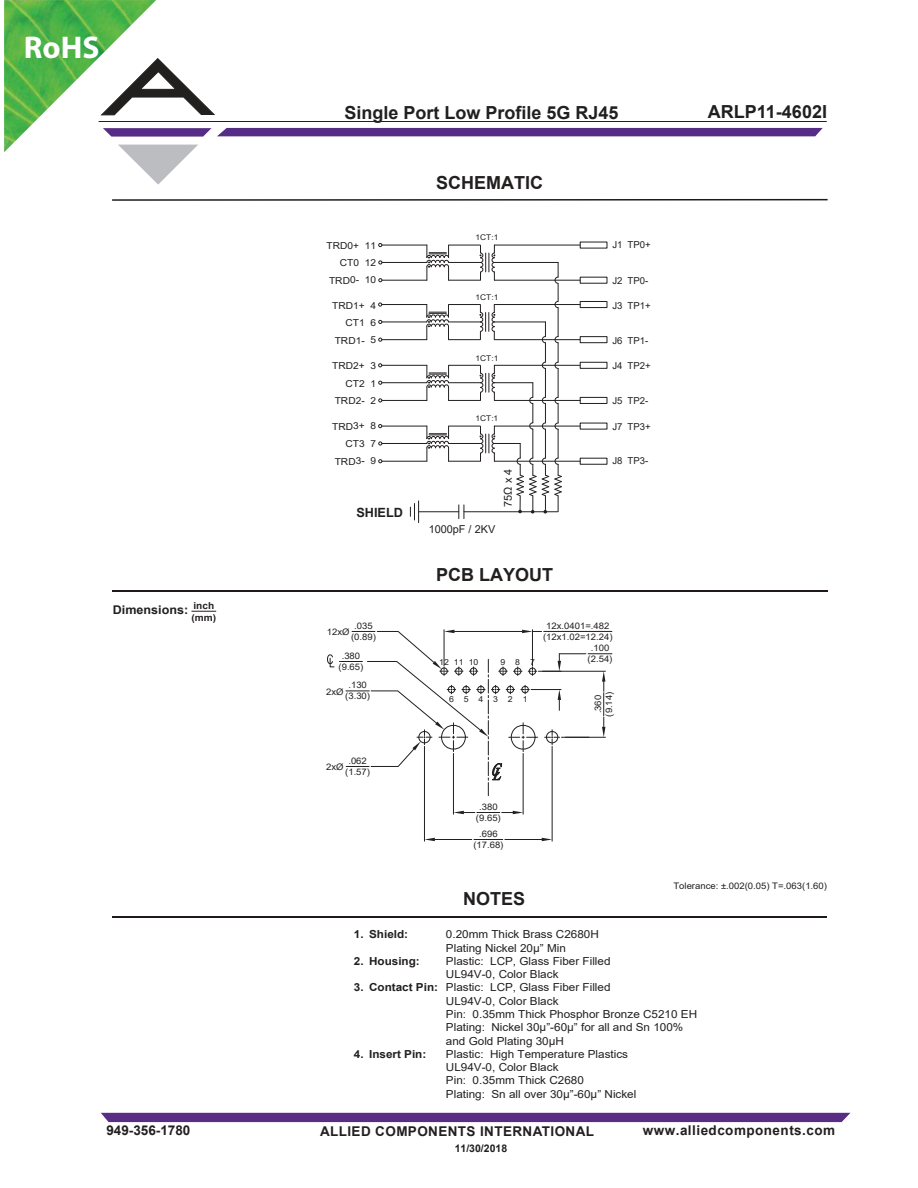
<style>
.page{position:relative;width:918px;height:1188px;background:#fff}
.page>*{position:absolute;margin:0;border:0;box-sizing:border-box;transform-origin:0 0}
.t1{font:700 31.5px "Myriad Pro";color:#fff}
.t2{font:700 18px "Arial";color:#221f1f}
.t3{font:700 13.5px "Arial";letter-spacing:.03em;color:#221f1f}
.t4{font:700 13.5px "Arial";color:#221f1f}
.t5{font:700 12.75px "Arial";color:#221f1f}
.t6{font:700 12px "Arial";color:#221f1f;scale:1.05 1}
.t7{font:11.1px/13.4px "Arial";color:#221f1f;scale:1.06 1}
.t8{font:700 11.1px "Arial";color:#221f1f;scale:1.06 1}
.t9{font:10.95px "Arial";color:#221f1f}
.t10{font:700 10.5px "Arial";color:#221f1f}
.t11{font:9.6px/17.4px "Arial";letter-spacing:-.005em;color:#221f1f;text-align:right;scale:1.07 1}
.t12{font:9.6px "Arial";letter-spacing:-.005em;color:#221f1f}
.t13{font:700 9.6px "Arial";color:#221f1f;scale:1.06 1}
.t14{font:9px/10.8px "Arial";color:#221f1f;text-align:center;scale:1.06 1}
.t15{font:8.25px "Arial";color:#221f1f;scale:1.06 1}
.t16{font:7.8px "Arial";letter-spacing:-.005em;color:#221f1f;scale:1.07 1}
</style>
<div class="page">
<hr style="left:99px;top:121px;width:728px;height:1px;background:#221f1f">
<svg style="left:156px;top:58px;width:59px;height:57px"></svg>
<svg style="left:156px;top:128px;width:667px;height:9px;background:#664191"></svg>
<svg style="left:125px;top:145px;width:73px;height:40px"></svg>
<div style="left:101px;top:1113px;width:749px;height:9px;background:#592d84"></div>
<img style="left:4px;top:0;width:152px;height:152px">
<hr style="left:112px;top:199px;width:716px;height:2px;background:#1f1a17">
<hr style="left:112px;top:590px;width:716px;height:2px;background:#1f1a17">
<hr style="left:113px;top:917px;width:714px;height:1px;background:#1f1a17">
<svg style="left:191px;top:611px;width:25px;height:1px"></svg>
<hr style="left:464px;top:512px;width:94px;height:1px;background:#221f1f">
<svg style="left:459px;top:505px;width:6px;height:14px"></svg>
<svg style="left:410px;top:501px;width:9px;height:22px"></svg>
<hr style="left:382px;top:245px;width:45px;height:1px;background:#221f1f">
<hr style="left:382px;top:262px;width:45px;height:1px;background:#221f1f">
<hr style="left:382px;top:280px;width:45px;height:1px;background:#221f1f">
<hr style="left:449px;top:245px;width:32px;height:1px;background:#221f1f">
<hr style="left:449px;top:280px;width:32px;height:1px;background:#221f1f">
<hr style="left:494px;top:280px;width:86px;height:1px;background:#221f1f">
<hr style="left:494px;top:245px;width:86px;height:1px;background:#221f1f">
<hr style="left:449px;top:262px;width:32px;height:1px;background:#221f1f">
<hr style="left:382px;top:304px;width:45px;height:1px;background:#221f1f">
<hr style="left:382px;top:322px;width:45px;height:1px;background:#221f1f">
<hr style="left:382px;top:339px;width:45px;height:1px;background:#221f1f">
<hr style="left:448px;top:304px;width:33px;height:1px;background:#221f1f">
<hr style="left:448px;top:339px;width:32px;height:1px;background:#221f1f">
<hr style="left:494px;top:339px;width:86px;height:1px;background:#221f1f">
<hr style="left:494px;top:304px;width:86px;height:1px;background:#221f1f">
<hr style="left:448px;top:322px;width:32px;height:1px;background:#221f1f">
<div style="left:580px;top:336px;width:27px;height:7px;border:1px solid #221f1f"></div>
<div style="left:580px;top:301px;width:27px;height:7px;border:1px solid #221f1f"></div>
<hr style="left:382px;top:365px;width:45px;height:1px;background:#221f1f">
<hr style="left:382px;top:382px;width:45px;height:1px;background:#221f1f">
<hr style="left:382px;top:400px;width:45px;height:1px;background:#221f1f">
<hr style="left:449px;top:365px;width:32px;height:1px;background:#221f1f">
<hr style="left:449px;top:400px;width:32px;height:1px;background:#221f1f">
<hr style="left:494px;top:400px;width:86px;height:1px;background:#221f1f">
<hr style="left:494px;top:365px;width:86px;height:1px;background:#221f1f">
<hr style="left:449px;top:382px;width:32px;height:1px;background:#221f1f">
<div style="left:580px;top:397px;width:27px;height:7px;border:1px solid #221f1f"></div>
<div style="left:580px;top:362px;width:27px;height:7px;border:1px solid #221f1f"></div>
<svg style="left:378px;top:424px;width:4px;height:4px"></svg>
<hr style="left:382px;top:426px;width:45px;height:1px;background:#221f1f">
<hr style="left:382px;top:443px;width:45px;height:1px;background:#221f1f">
<hr style="left:382px;top:461px;width:45px;height:1px;background:#221f1f">
<hr style="left:449px;top:426px;width:32px;height:1px;background:#221f1f">
<hr style="left:449px;top:461px;width:32px;height:1px;background:#221f1f">
<hr style="left:494px;top:461px;width:86px;height:1px;background:#221f1f">
<hr style="left:494px;top:426px;width:86px;height:1px;background:#221f1f">
<hr style="left:449px;top:443px;width:32px;height:1px;background:#221f1f">
<svg style="left:480px;top:245px;width:82px;height:268px"></svg>
<hr style="left:419px;top:512px;width:40px;height:1px;background:#221f1f">
<svg style="left:427px;top:245px;width:22px;height:35px"></svg>
<svg style="left:426px;top:305px;width:23px;height:35px"></svg>
<svg style="left:427px;top:365px;width:22px;height:35px"></svg>
<svg style="left:427px;top:426px;width:22px;height:35px"></svg>
<hr style="left:523px;top:753px;width:1px;height:61px;background:#221f1f">
<hr style="left:453px;top:753px;width:1px;height:61px;background:#221f1f">
<hr style="left:552px;top:746px;width:1px;height:95px;background:#221f1f">
<hr style="left:424px;top:746px;width:1px;height:95px;background:#221f1f">
<hr style="left:435px;top:839px;width:37px;height:1px;background:#221f1f">
<hr style="left:505px;top:839px;width:37px;height:1px;background:#221f1f">
<svg style="left:542px;top:838px;width:10px;height:3px"></svg>
<svg style="left:425px;top:838px;width:10px;height:3px"></svg>
<svg style="left:327px;top:630px;width:285px;height:166px"></svg>
<svg style="left:454px;top:811px;width:69px;height:3px"></svg>
<svg style="left:474px;top:839px;width:29px;height:1px"></svg>
<h1 class="t1" style="left:24px;top:28px;width:77px">RoHS</h1>
<h2 class="t2" style="left:344px;top:106px;width:276px">Single Port Low Profile 5G RJ45</h2>
<h2 class="t2" style="left:708px;top:105px;width:121px">ARLP11-4602I</h2>
<p class="t6" style="left:113px;top:606px;width:98px">Dimensions: <sup>inch</sup></p>
<p class="t13" style="left:192px;top:614px;width:25px">(mm)</p>
<p class="t11" style="left:327px;top:237px;width:48px">TRD0+ 11<br>CT0 12<br>TRD0- 10</p>
<p class="t11" style="left:332px;top:298px;width:43px">TRD1+ 4<br>CT1 6<br>TRD1- 5</p>
<p class="t11" style="left:332px;top:357px;width:43px;line-height:18.1px">TRD2+ 3<br>CT2 1</p>
<p class="t11" style="left:335px;top:393px;width:40px">TRD2- 2</p>
<p class="t11" style="left:332px;top:418px;width:43px">TRD3+ 8<br>CT3 7<br>TRD3- 9</p>
<p class="t5" style="left:356px;top:507px;width:48px">SHIELD</p>
<p class="t14" style="left:351px;top:621px;width:25px">.035 (0.89)</p>
<p class="t14" style="left:327px;top:627px;width:23px">12xÿ</p>
<p class="t14" style="left:339px;top:651px;width:25px">.380 (9.65)</p>
<p class="t14" style="left:345px;top:681px;width:25px">.130 (3.30)</p>
<p class="t14" style="left:326px;top:687px;width:18px">2xÿ</p>
<p class="t14" style="left:345px;top:756px;width:25px">.062 (1.57)</p>
<p class="t14" style="left:326px;top:762px;width:18px">2xÿ</p>
<h2 class="t2" style="left:436px;top:176px;width:108px">SCHEMATIC</h2>
<p class="t16" style="left:476px;top:235px;width:23px">1CT:1</p>
<p class="t16" style="left:476px;top:294px;width:23px">1CT:1</p>
<p class="t16" style="left:476px;top:355px;width:23px">1CT:1</p>
<p class="t16" style="left:476px;top:416px;width:23px">1CT:1</p>
<p class="t9" style="left:429px;top:525px;width:68px">1000pF / 2KV</p>
<p class="t9" style="left:500px;top:507px;width:39px;rotate:-90deg">75Ω x 4</p>
<h2 class="t2" style="left:436px;top:567px;width:118px">PCB LAYOUT</h2>
<p class="t12" style="left:612px;top:241px;width:40px">J1 TP0+</p>
<p class="t12" style="left:612px;top:276px;width:38px">J2 TP0-</p>
<p class="t12" style="left:612px;top:302px;width:40px">J3 TP1+</p>
<p class="t12" style="left:612px;top:336px;width:38px">J6 TP1-</p>
<p class="t12" style="left:612px;top:362px;width:40px">J4 TP2+</p>
<p class="t12" style="left:612px;top:397px;width:38px">J5 TP2-</p>
<p class="t12" style="left:612px;top:422px;width:40px">J7 TP3+</p>
<p class="t12" style="left:612px;top:457px;width:38px">J8 TP3-</p>
<p class="t14" style="left:543px;top:621px;width:67px">12x.0401=.482 (12x1.02=12.24)</p>
<p class="t15" style="left:439px;top:659px;width:11px">12</p>
<p class="t15" style="left:454px;top:659px;width:11px">11</p>
<p class="t15" style="left:469px;top:659px;width:11px">10</p>
<p class="t15" style="left:501px;top:659px;width:6px">9</p>
<p class="t15" style="left:515px;top:659px;width:6px">8</p>
<p class="t15" style="left:530px;top:659px;width:6px">7</p>
<p class="t15" style="left:449px;top:696px;width:6px">6</p>
<p class="t15" style="left:464px;top:696px;width:6px">5</p>
<p class="t15" style="left:479px;top:696px;width:6px">4</p>
<p class="t15" style="left:493px;top:696px;width:6px">3</p>
<p class="t15" style="left:508px;top:696px;width:6px">2</p>
<p class="t15" style="left:523px;top:696px;width:6px">1</p>
<p class="t14" style="left:588px;top:644px;width:25px">.100 (2.54)</p>
<p class="t14" style="left:593px;top:717px;width:25px;rotate:-90deg">.360 (9.14)</p>
<p class="t14" style="left:476px;top:802px;width:25px">.380 (9.65)</p>
<p class="t14" style="left:473px;top:829px;width:30px">.696 (17.68)</p>
<h2 class="t2" style="left:463px;top:891px;width:64px">NOTES</h2>
<p class="t14" style="left:673px;top:881px;width:146px">Tolerance: ±.002(0.05) T=.063(1.60)</p>
<p class="t8" style="left:369px;top:930px;width:38px">Shield:</p>
<p class="t8" style="left:369px;top:957px;width:49px">Housing:</p>
<p class="t8" style="left:369px;top:983px;width:67px">Contact Pin:</p>
<p class="t8" style="left:354px;top:930px;width:11px">1.</p>
<p class="t8" style="left:354px;top:957px;width:11px">2.</p>
<p class="t8" style="left:354px;top:983px;width:11px">3.</p>
<p class="t8" style="left:354px;top:1050px;width:11px">4.</p>
<p class="t8" style="left:369px;top:1050px;width:56px">Insert Pin:</p>
<p class="t7" style="left:446px;top:929px;width:238px">0.20mm Thick Brass C2680H<br>Plating Nickel 20µî Min<br>Plastic: LCP, Glass Fiber Filled<br>UL94V-0, Color Black<br>Plastic: LCP, Glass Fiber Filled<br>UL94V-0, Color Black<br>Pin: 0.35mm Thick Phosphor Bronze C5210 EH<br>Plating: Nickel 30µî-60µî for all and Sn 100% and Gold Plating 30µH<br>Plastic: High Temperature Plastics<br>UL94V-0, Color Black<br>Pin: 0.35mm Thick C2680<br>Plating: Sn all over 30µî-60µî Nickel</p>
<p class="t4" style="left:106px;top:1125px;width:86px">949-356-1780</p>
<p class="t3" style="left:320px;top:1126px;width:276px">ALLIED COMPONENTS INTERNATIONAL</p>
<p class="t3" style="left:643px;top:1125px;width:194px">www.alliedcomponents.com</p>
<p class="t10" style="left:455px;top:1145px;width:54px">11/30/2018</p>
</div>
